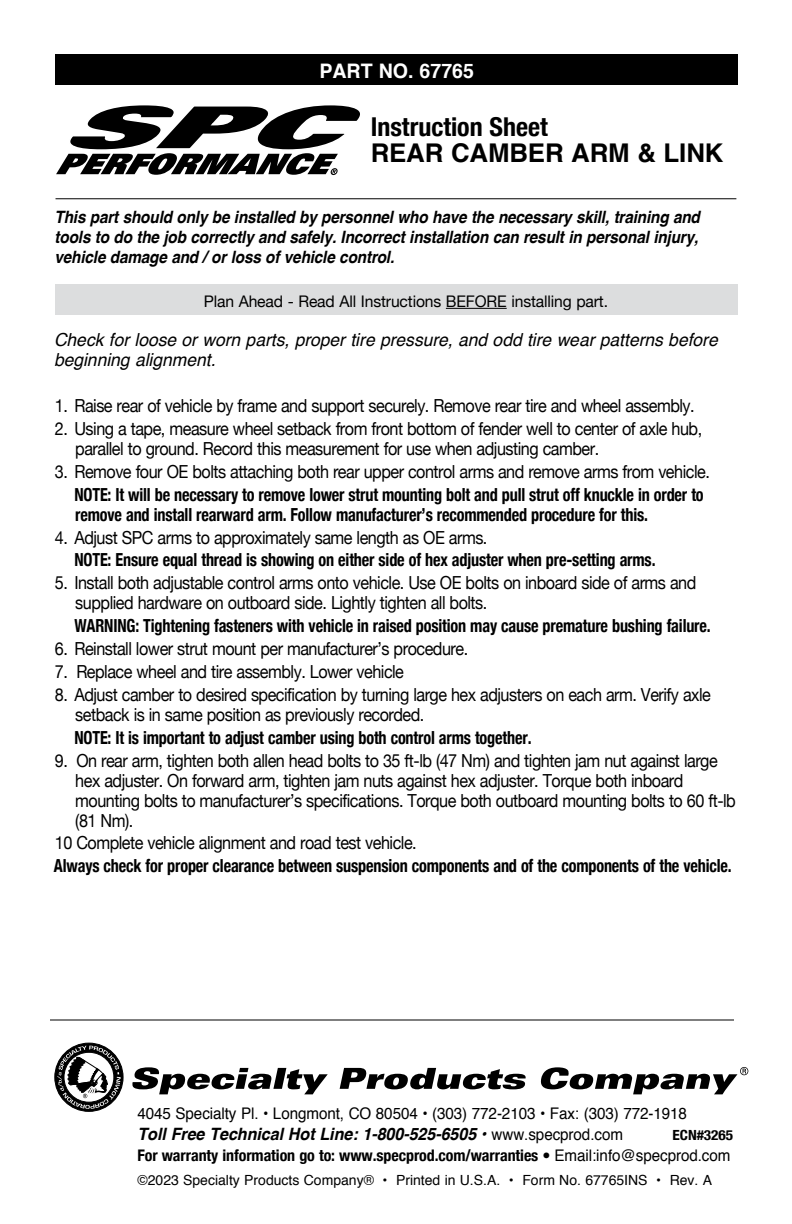
<style>
.page{position:relative;width:792px;height:1224px;background:#fff}
.page>*{position:absolute;margin:0;border:0;box-sizing:border-box;transform-origin:0 0}
.t1{font:700 condensed 26px "Helvetica Neue";color:#000}
.t2{font:700 25.8px "Helvetica";letter-spacing:-.005em;color:#000}
.t3{font:700 20px "Helvetica";color:#fff}
.t4{font:18px/20px "Helvetica Neue";letter-spacing:-.03em;color:#000;scale:.9 1}
.t5{font:700 condensed 18px/20px "Helvetica Neue";letter-spacing:-.01em;color:#000;scale:.9 1}
.t6{font:italic 18px/20px "Helvetica";color:#000}
.t7{font:italic 700 17px/20px "Helvetica";letter-spacing:-.01em;color:#000;text-align:justify;scale:.9 1}
.t8{font:italic 700 17px "Helvetica";letter-spacing:-.01em;color:#000;scale:.95 1}
.t9{font:700 condensed 16px "Helvetica Neue";letter-spacing:-.005em;color:#000}
.t10{font:16px "Helvetica";letter-spacing:-.005em;color:#000;scale:.95 1}
.t11{font:16px "Helvetica Neue";letter-spacing:-.01em;color:#000}
.t12{font:14px "Helvetica";color:#000}
.t13{font:700 condensed 14px "Helvetica Neue";letter-spacing:-.005em;color:#000;scale:1.09 1}
.s1{font-weight:400;font-style:normal;font-size:16px}
.s2{font-family:"Helvetica";font-weight:400;font-stretch:normal}
</style>
<div class="page">
<div style="left:56px;top:284px;width:682px;height:31px;background:#dcddde"></div>
<div style="left:55px;top:1043px;width:68px;height:68px;border:1px solid #000;border-radius:50%"></div>
<svg style="left:132px;top:1067px;width:196px;height:27px"></svg>
<svg style="left:340px;top:1068px;width:186px;height:21px"></svg>
<svg style="left:540px;top:1067px;width:208px;height:27px"></svg>
<svg style="left:57px;top:1046px;width:64px;height:63px"></svg>
<hr style="left:50px;top:1020px;width:684px;height:1px;background:#000">
<div style="left:56px;top:54px;width:682px;height:31px;background:#000"></div>
<hr style="left:446px;top:308px;width:61px;height:1px;background:#000">
<hr style="left:56px;top:198px;width:680px;height:1px;background:#000">
<svg style="left:56px;top:105px;width:304px;height:70px"></svg>
<p class="t3" style="left:319px;top:55px;width:156px">PART NO. 67765</p>
<h1 class="t1" style="left:371px;top:105px;width:179px">Instruction Sheet</h1>
<h2 class="t2" style="left:371px;top:132px;width:354px">REAR CAMBER ARM &amp; LINK</h2>
<p class="t7" style="left:55px;top:207px;width:719px">This part should only be installed by personnel who have the necessary skill, training and tools to do the job correctly and safely. Incorrect installation can result in personal injury, vehicle damage and / or loss of vehicle control.</p>
<p class="t11" style="left:204px;top:290px;width:406px">Plan Ahead - Read All Instructions BEFORE installing part.</p>
<p class="t6" style="left:54px;top:330px;width:665px">Check for loose or worn parts, proper tire pressure, and odd tire wear patterns before beginning alignment.</p>
<p class="t4" style="left:55px;top:397px;width:712px">1. Raise rear of vehicle by frame and support securely. Remove rear tire and wheel assembly.</p>
<p class="t4" style="left:75px;top:420px;width:698px;text-indent:-20px">2. Using a tape, measure wheel setback from front bottom of fender well to center of axle hub, parallel to ground. Record this measurement for use when adjusting camber.</p>
<p class="t4" style="left:55px;top:462px;width:729px">3. Remove four OE bolts attaching both rear upper control arms and remove arms from vehicle.</p>
<p class="t5" style="left:74px;top:483px;width:701px">NOTE: It will be necessary to remove lower strut mounting bolt and pull strut off knuckle in order to remove and install rearward arm. Follow manufacturer’s recommended procedure for this.</p>
<p class="t4" style="left:55px;top:528px;width:482px">4. Adjust SPC arms to approximately same length as OE arms.</p>
<p class="t5" style="left:74px;top:549px;width:647px">NOTE: Ensure equal thread is showing on either side of hex adjuster when pre-setting arms.</p>
<p class="t4" style="left:75px;top:574px;width:692px;text-indent:-20px">5. Install both adjustable control arms onto vehicle. Use OE bolts on inboard side of arms and supplied hardware on outboard side. Lightly tighten all bolts.</p>
<p class="t5" style="left:74px;top:615px;width:709px">WARNING: Tightening fasteners with vehicle in raised position may cause premature bushing failure.</p>
<p class="t4" style="left:55px;top:640px;width:461px">6. Reinstall lower strut mount per manufacturer’s procedure.</p>
<p class="t4" style="left:55px;top:663px;width:389px">7. Replace wheel and tire assembly. Lower vehicle</p>
<p class="t4" style="left:75px;top:685px;width:708px;text-indent:-20px">8. Adjust camber to desired specification by turning large hex adjusters on each arm. Verify axle setback is in same position as previously recorded.</p>
<p class="t5" style="left:74px;top:726px;width:509px">NOTE: It is important to adjust camber using both control arms together.</p>
<p class="t4" style="left:75px;top:751px;width:735px;text-indent:-20px">9. On rear arm, tighten both allen head bolts to 35 ft-lb (47 Nm) and tighten jam nut against large hex adjuster. On forward arm, tighten jam nuts against hex adjuster. Torque both inboard mounting bolts to manufacturer’s specifications. Torque both outboard mounting bolts to 60 ft-lb (81 Nm).</p>
<p class="t4" style="left:55px;top:834px;width:404px">10 Complete vehicle alignment and road test vehicle.</p>
<p class="t5" style="left:54px;top:855px;width:755px">Always check for proper clearance between suspension components and of the components of the vehicle.</p>
<p class="t10" style="left:137px;top:1101px;width:580px">4045 Specialty Pl. • Longmont, CO 80504 • (303) 772-2103 • Fax: (303) 772-1918</p>
<p class="t8" style="left:137px;top:1120px;width:513px">Toll Free Technical Hot Line: 1-800-525-6505 • <span class="s1">www.specprod.com</span></p>
<p class="t13" style="left:673px;top:1123px;width:57px">ECN#3265</p>
<p class="t9" style="left:137px;top:1142px;width:595px">For warranty information go to: www.specprod.com/warranties • <span class="s2">Email:info@specprod.com</span></p>
<p class="t12" style="left:137px;top:1169px;width:576px">©2023 Specialty Products Company® • Printed in U.S.A. • Form No. 67765INS • Rev. A</p>
</div>
